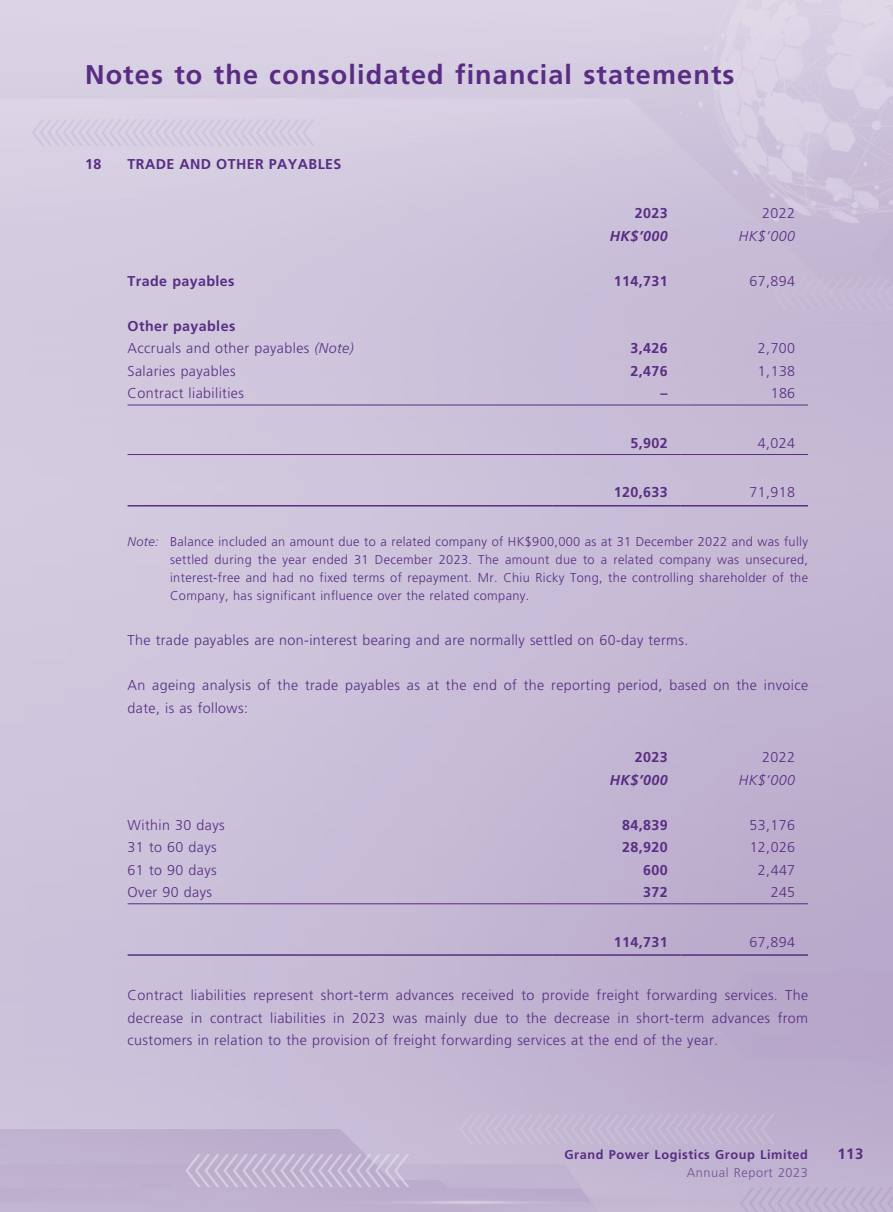
<style>
.page{position:relative;width:893px;height:1212px;background:#fff}
.page>*{position:absolute;margin:0;border:0;box-sizing:border-box;transform-origin:0 0}
.t1{font:700 27px "Frutiger LT Std";letter-spacing:.04em;color:#592d83}
.t2{font:700 15px "Frutiger LT Std";color:#592d83}
.t3{font:300 14.25px/22.5px "Frutiger LT Std";letter-spacing:.03em;color:#592d83}
.t4{font:700 14.25px "Frutiger LT Std";letter-spacing:.03em;color:#592d83}
.t5{font:italic 700 14.25px "Frutiger LT Std";letter-spacing:.03em;color:#592d83}
.t6{font:italic 300 14.25px "Frutiger LT Std";letter-spacing:.03em;color:#592d83}
.t7{font:300 12.75px/18px "Frutiger LT Std";letter-spacing:.03em;color:#592d83;text-align:justify}
.t8{font:700 12.75px "Frutiger LT Std";letter-spacing:.04em;color:#592d83}
.t9{font:300 12.75px "Frutiger LT Std";letter-spacing:.04em;color:#724f94}
.s1{font-weight:700}
.s2{font-style:italic}
</style>
<div class="page">
<hr style="left:128px;top:405px;width:425px;height:1px;background:#592d83">
<hr style="left:553px;top:405px;width:127px;height:1px;background:#592d83">
<hr style="left:680px;top:405px;width:128px;height:1px;background:#592d83">
<hr style="left:128px;top:454px;width:425px;height:1px;background:#592d83">
<hr style="left:553px;top:454px;width:127px;height:1px;background:#592d83">
<hr style="left:680px;top:454px;width:128px;height:1px;background:#592d83">
<hr style="left:128px;top:505px;width:425px;height:1px;background:#592d83">
<hr style="left:553px;top:505px;width:127px;height:1px;background:#592d83">
<hr style="left:680px;top:505px;width:128px;height:1px;background:#592d83">
<hr style="left:128px;top:903px;width:425px;height:1px;background:#592d83">
<hr style="left:553px;top:903px;width:127px;height:1px;background:#592d83">
<hr style="left:680px;top:903px;width:128px;height:1px;background:#592d83">
<hr style="left:128px;top:954px;width:425px;height:2px;background:#592d83">
<hr style="left:553px;top:954px;width:127px;height:2px;background:#592d83">
<hr style="left:680px;top:954px;width:128px;height:2px;background:#592d83">
<h1 class="t1" style="left:85px;top:59px;width:651px">Notes to the consolidated financial statements</h1>
<p class="t4" style="left:85px;top:156px;width:18px">18</p>
<p class="t4" style="left:128px;top:156px;width:215px">TRADE AND OTHER PAYABLES</p>
<p class="t4" style="left:635px;top:205px;width:34px">2023</p>
<p class="t3" style="left:762px;top:202px;width:34px">2022</p>
<p class="t5" style="left:610px;top:228px;width:59px">HK$’000</p>
<p class="t6" style="left:739px;top:228px;width:58px">HK$’000</p>
<p class="t4" style="left:128px;top:273px;width:108px">Trade payables</p>
<p class="t4" style="left:614px;top:273px;width:55px">114,731</p>
<p class="t3" style="left:750px;top:270px;width:47px">67,894</p>
<p class="t3" style="left:128px;top:315px;width:228px"><span class="s1">Other payables<br></span>Accruals and other payables <span class="s2">(Note)</span></p>
<p class="t4" style="left:630px;top:340px;width:39px">3,426</p>
<p class="t3" style="left:758px;top:337px;width:39px">2,700</p>
<p class="t3" style="left:128px;top:360px;width:110px">Salaries payables</p>
<p class="t4" style="left:630px;top:363px;width:39px">2,476</p>
<p class="t3" style="left:758px;top:360px;width:39px">1,138</p>
<p class="t3" style="left:128px;top:382px;width:118px">Contract liabilities</p>
<p class="t4" style="left:660px;top:385px;width:9px">–</p>
<p class="t3" style="left:771px;top:382px;width:26px">186</p>
<p class="t4" style="left:630px;top:435px;width:39px">5,902</p>
<p class="t3" style="left:758px;top:432px;width:39px">4,024</p>
<p class="t4" style="left:614px;top:484px;width:55px">120,633</p>
<p class="t3" style="left:750px;top:481px;width:47px">71,918</p>
<p class="t7" style="left:170px;top:533px;width:640px;text-indent:-43px"><span class="s2">Note:</span> Balance included an amount due to a related company of HK$900,000 as at 31 December 2022 and was fully settled during the year ended 31 December 2023. The amount due to a related company was unsecured, interest-free and had no fixed terms of repayment. Mr. Chiu Ricky Tong, the controlling shareholder of the Company, has significant influence over the related company.</p>
<p class="t3" style="left:128px;top:629px;width:562px">The trade payables are non-interest bearing and are normally settled on 60-day terms.</p>
<p class="t3" style="left:128px;top:674px;width:682px">An ageing analysis of the trade payables as at the end of the reporting period, based on the invoice date, is as follows:</p>
<p class="t4" style="left:635px;top:749px;width:34px">2023</p>
<p class="t3" style="left:762px;top:746px;width:34px">2022</p>
<p class="t5" style="left:610px;top:771px;width:59px">HK$’000</p>
<p class="t6" style="left:739px;top:772px;width:58px">HK$’000</p>
<p class="t3" style="left:128px;top:814px;width:99px">Within 30 days</p>
<p class="t4" style="left:622px;top:816px;width:47px">84,839</p>
<p class="t3" style="left:750px;top:814px;width:47px">53,176</p>
<p class="t3" style="left:128px;top:836px;width:91px">31 to 60 days</p>
<p class="t4" style="left:622px;top:839px;width:47px">28,920</p>
<p class="t3" style="left:750px;top:836px;width:47px">12,026</p>
<p class="t3" style="left:128px;top:859px;width:91px">61 to 90 days</p>
<p class="t4" style="left:643px;top:861px;width:26px">600</p>
<p class="t3" style="left:758px;top:859px;width:39px">2,447</p>
<p class="t3" style="left:128px;top:881px;width:86px">Over 90 days</p>
<p class="t4" style="left:643px;top:884px;width:26px">372</p>
<p class="t3" style="left:771px;top:881px;width:26px">245</p>
<p class="t4" style="left:614px;top:933px;width:55px">114,731</p>
<p class="t3" style="left:750px;top:931px;width:47px">67,894</p>
<p class="t3" style="left:128px;top:984px;width:682px;text-align:justify">Contract liabilities represent short-term advances received to provide freight forwarding services. The decrease in contract liabilities in 2023 was mainly due to the decrease in short-term advances from customers in relation to the provision of freight forwarding services at the end of the year.</p>
<p class="t8" style="left:565px;top:1147px;width:245px">Grand Power Logistics Group Limited</p>
<p class="t2" style="left:837px;top:1144px;width:28px">113</p>
<p class="t9" style="left:687px;top:1165px;width:123px">Annual Report 2023</p>
</div>
